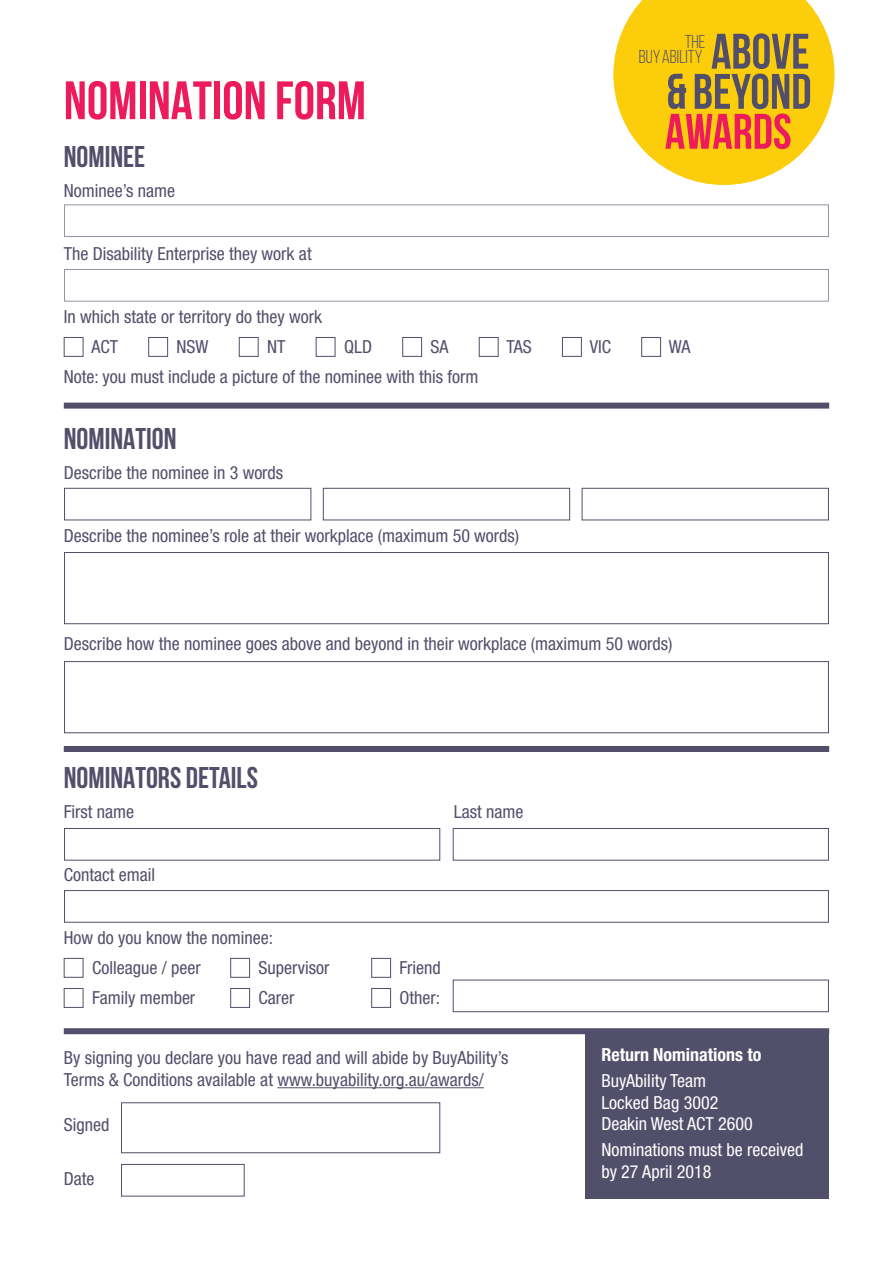
<style>
.page{position:relative;width:893px;height:1263px;background:#fff}
.page>*{position:absolute;margin:0;border:0;box-sizing:border-box;transform-origin:0 0}
.t1{font:700 54px "Bebas Neue";color:#ed1b5b}
.t2{font:700 30px "Bebas Neue";color:#524f6b}
.t3{font:18.6px/15.3px "Bebas Neue";color:#524f6b;text-align:right}
.t4{font:condensed 18px/30.2px "Helvetica Neue";color:#524f6b}
.t5{font:condensed 18px/21.6px "Helvetica Neue";color:#fff}
.t6{font:700 condensed 18px "Helvetica Neue";color:#fff}
</style>
<div class="page">
<hr style="left:277px;top:1087px;width:207px;height:1px;background:#524f6b">
<div style="left:64px;top:337px;width:19px;height:20px;border:1px solid #524f6b"></div>
<div style="left:148px;top:337px;width:20px;height:20px;border:1px solid #524f6b"></div>
<div style="left:239px;top:337px;width:20px;height:20px;border:1px solid #524f6b"></div>
<div style="left:316px;top:337px;width:19px;height:20px;border:1px solid #524f6b"></div>
<div style="left:402px;top:337px;width:20px;height:20px;border:1px solid #524f6b"></div>
<div style="left:479px;top:337px;width:19px;height:20px;border:1px solid #524f6b"></div>
<div style="left:562px;top:337px;width:20px;height:20px;border:1px solid #524f6b"></div>
<div style="left:641px;top:337px;width:20px;height:20px;border:1px solid #524f6b"></div>
<div style="left:64px;top:958px;width:19px;height:20px;border:1px solid #524f6b"></div>
<div style="left:230px;top:958px;width:20px;height:20px;border:1px solid #524f6b"></div>
<div style="left:371px;top:958px;width:20px;height:20px;border:1px solid #524f6b"></div>
<div style="left:64px;top:988px;width:19px;height:20px;border:1px solid #524f6b"></div>
<div style="left:230px;top:988px;width:20px;height:20px;border:1px solid #524f6b"></div>
<div style="left:371px;top:988px;width:20px;height:20px;border:1px solid #524f6b"></div>
<div style="left:64px;top:204px;width:765px;height:33px;border:1px solid #9791a3"></div>
<div style="left:64px;top:269px;width:765px;height:33px;border:1px solid #9791a3"></div>
<div style="left:64px;top:488px;width:247px;height:32px;border:1px solid #524f6b"></div>
<div style="left:64px;top:552px;width:765px;height:72px;border:1px solid #524f6b"></div>
<div style="left:64px;top:661px;width:765px;height:72px;border:1px solid #524f6b"></div>
<div style="left:64px;top:828px;width:376px;height:32px;border:1px solid #524f6b"></div>
<div style="left:453px;top:828px;width:376px;height:32px;border:1px solid #524f6b"></div>
<div style="left:64px;top:890px;width:765px;height:33px;border:1px solid #524f6b"></div>
<div style="left:121px;top:1164px;width:124px;height:32px;border:1px solid #524f6b"></div>
<div style="left:121px;top:1102px;width:319px;height:51px;border:1px solid #524f6b"></div>
<div style="left:323px;top:488px;width:247px;height:32px;border:1px solid #524f6b"></div>
<div style="left:582px;top:488px;width:247px;height:32px;border:1px solid #524f6b"></div>
<div style="left:453px;top:980px;width:376px;height:32px;border:1px solid #524f6b"></div>
<div style="left:585px;top:1031px;width:243px;height:167px;background:#524f6b"></div>
<div style="left:64px;top:403px;width:765px;height:6px;background:#524f6b"></div>
<div style="left:64px;top:746px;width:765px;height:6px;background:#524f6b"></div>
<div style="left:64px;top:1028px;width:765px;height:6px;background:#524f6b"></div>
<svg style="left:613px;top:0;width:221px;height:185px"></svg>
<h1 class="t1" style="left:64px;top:71px;width:304px">NOMINATION FORM</h1>
<h2 class="t2" style="left:64px;top:140px;width:83px">NOMINEE</h2>
<p class="t4" style="left:64px;top:175px;width:113px">Nominee’s name</p>
<p class="t4" style="left:64px;top:238px;width:249px">The Disability Enterprise they work at</p>
<p class="t3" style="left:639px;top:34px;width:68px">The<br>BuyAbility</p>
<p class="t4" style="left:91px;top:301px;width:232px;text-indent:-28px">In which state or territory do they work<br>ACT</p>
<p class="t4" style="left:177px;top:332px;width:34px">NSW</p>
<p class="t4" style="left:267px;top:332px;width:20px">NT</p>
<p class="t4" style="left:344px;top:332px;width:30px">QLD</p>
<p class="t4" style="left:431px;top:332px;width:19px">SA</p>
<p class="t4" style="left:506px;top:332px;width:27px">TAS</p>
<p class="t4" style="left:590px;top:332px;width:23px">VIC</p>
<p class="t4" style="left:669px;top:332px;width:23px">WA</p>
<p class="t4" style="left:64px;top:362px;width:416px">Note: you must include a picture of the nominee with this form</p>
<h2 class="t2" style="left:64px;top:422px;width:114px">NOMINATION</h2>
<p class="t4" style="left:64px;top:457px;width:221px">Describe the nominee in 3 words</p>
<p class="t4" style="left:64px;top:520px;width:457px">Describe the nominee’s role at their workplace (maximum 50 words)</p>
<p class="t4" style="left:64px;top:628px;width:610px">Describe how the nominee goes above and beyond in their workplace (maximum 50 words)</p>
<h2 class="t2" style="left:64px;top:761px;width:196px">NOMINATORS DETAILS</h2>
<p class="t4" style="left:64px;top:796px;width:72px">First name</p>
<p class="t4" style="left:454px;top:796px;width:71px">Last name</p>
<p class="t4" style="left:64px;top:859px;width:93px">Contact email</p>
<p class="t4" style="left:92px;top:922px;width:183px;text-indent:-28px">How do you know the nominee:<br>Colleague / peer</p>
<p class="t4" style="left:259px;top:952px;width:72px">Supervisor</p>
<p class="t4" style="left:400px;top:952px;width:43px">Friend</p>
<p class="t4" style="left:92px;top:982px;width:105px">Family member</p>
<p class="t4" style="left:259px;top:982px;width:37px">Carer</p>
<p class="t4" style="left:400px;top:982px;width:42px">Other:</p>
<p class="t4" style="left:64px;top:1047px;width:446px;line-height:21.6px">By signing you declare you have read and will abide by BuyAbility’s<br>Terms &amp; Conditions available at www.buyability.org.au/awards/</p>
<p class="t4" style="left:64px;top:1109px;width:47px">Signed</p>
<p class="t4" style="left:64px;top:1163px;width:32px">Date</p>
<p class="t6" style="left:601px;top:1044px;width:162px">Return Nominations to</p>
<p class="t5" style="left:601px;top:1070px;width:153px">BuyAbility Team<br>Locked Bag 3002<br>Deakin West ACT 2600</p>
<p class="t5" style="left:601px;top:1139px;width:204px">Nominations must be received by 27 April 2018</p>
</div>
